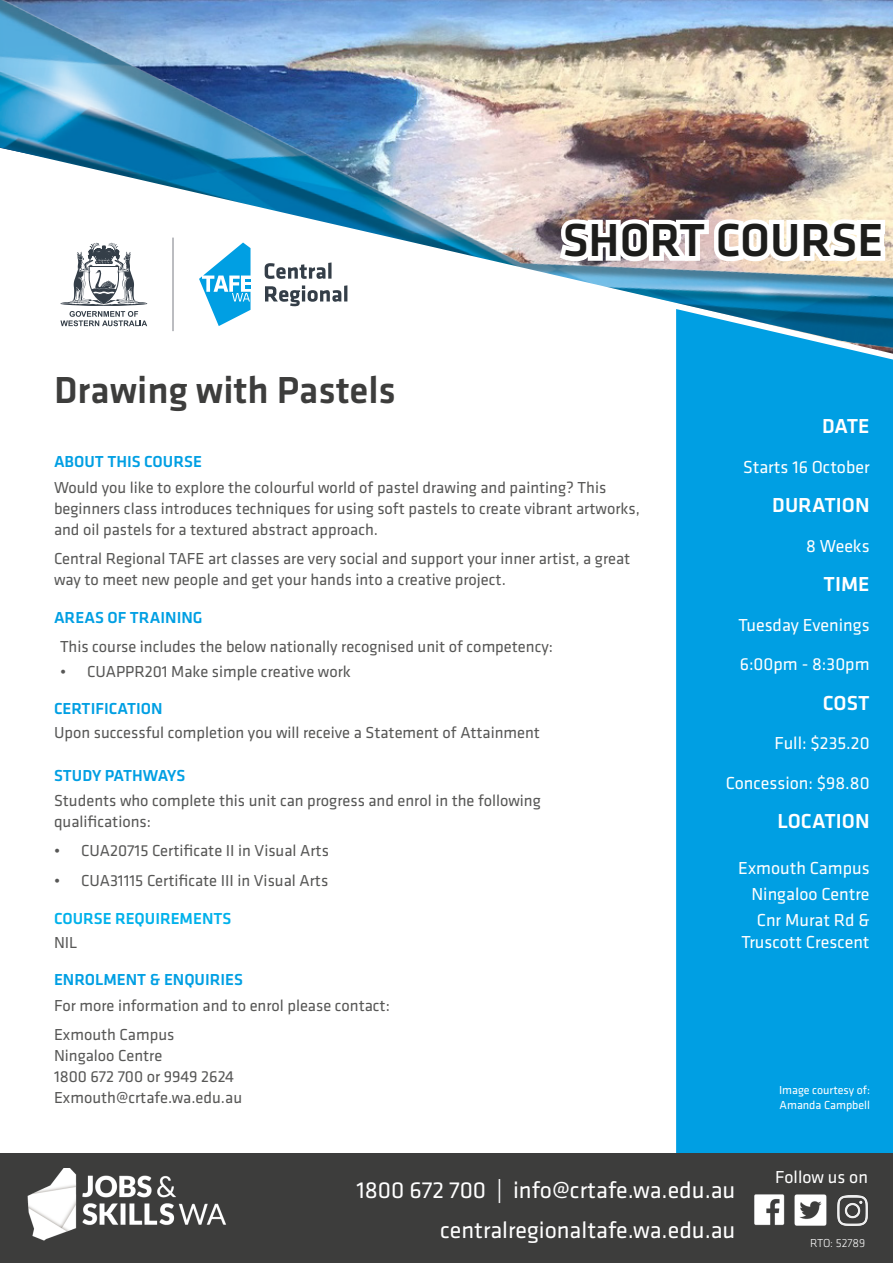
<style>
.page{position:relative;width:893px;height:1263px;background:#fff}
.page>*{position:absolute;margin:0;border:0;box-sizing:border-box;transform-origin:0 0}
.t1{font:500 48px "Klavika Basic";color:#1d1d1b}
.t2{font:500 39px "Klavika Basic";color:#3d3d3c}
.t3{font:24px "Klavika Basic";color:#fff}
.t4{font:500 21px "Klavika Basic";color:#fff}
.t5{font:18px "Klavika Basic";color:#fff}
.Intro_Copy{font:16.5px/21px "Klavika Basic";color:#575756}
.Copy{font:16.5px/21px "Klavika Basic";color:#575756}
.Paragraph{font:16.5px/21px "Klavika Basic";color:#575756}
.SUBHEAD{font:500 16.5px "Klavika Basic";color:#009fe3}
.Copy-2{font:500 16.5px "Klavika Basic";color:#00b1eb}
.t6{font:12px/15px "Klavika Basic";color:#fff}
.t7{font:300 12px "Klavika Basic";letter-spacing:-.015em;color:#fff}
</style>
<div class="page">
<img style="left:0;top:0;width:893px;height:331px">
<svg style="left:555px;top:215px;width:335px;height:54px"></svg>
<div style="left:676px;top:309px;width:217px;height:845px;background:#009fe3"></div>
<div style="left:0;top:1154px;width:893px;height:109px;background:#3d3d3c"></div>
<svg style="left:60px;top:243px;width:87px;height:83px"></svg>
<hr style="left:173px;top:238px;width:1px;height:93px;background:#797b84">
<svg style="left:199px;top:243px;width:52px;height:83px"></svg>
<svg style="left:265px;top:262px;width:67px;height:17px"></svg>
<svg style="left:265px;top:285px;width:82px;height:21px"></svg>
<img style="left:27px;top:1168px;width:199px;height:73px">
<img style="left:754px;top:1194px;width:31px;height:31px">
<img style="left:794px;top:1194px;width:33px;height:32px">
<img style="left:837px;top:1195px;width:31px;height:30px">
<p class="t2" style="left:54px;top:363px;width:344px">Drawing with Pastels</p>
<p class="t1" style="left:563px;top:208px;width:322px">SHORT COURSE</p>
<p class="SUBHEAD" style="left:54px;top:451px;width:149px">ABOUT THIS COURSE</p>
<p class="Intro_Copy" style="left:54px;top:476px;width:587px">Would you like to explore the colourful world of pastel drawing and painting? This beginners class introduces techniques for using soft pastels to create vibrant artworks, and oil pastels for a textured abstract approach.</p>
<p class="Intro_Copy" style="left:54px;top:548px;width:578px">Central Regional TAFE art classes are very social and support your inner artist, a great way to meet new people and get your hands into a creative project.</p>
<p class="SUBHEAD" style="left:54px;top:606px;width:150px">AREAS OF TRAINING</p>
<p class="Copy" style="left:60px;top:635px;width:495px">This course includes the below nationally recognised unit of competency:</p>
<p class="Intro_Copy" style="left:60px;top:660px;width:292px">• CUAPPR201 Make simple creative work</p>
<p class="SUBHEAD" style="left:54px;top:698px;width:110px">CERTIFICATION</p>
<p class="Intro_Copy" style="left:54px;top:722px;width:488px">Upon successful completion you will receive a Statement of Attainment</p>
<p class="SUBHEAD" style="left:54px;top:764px;width:133px">STUDY PATHWAYS</p>
<p class="Copy" style="left:54px;top:789px;width:488px">Students who complete this unit can progress and enrol in the following qualifications:</p>
<p class="Intro_Copy" style="left:54px;top:840px;width:276px">• CUA20715 Certificate II in Visual Arts</p>
<p class="Intro_Copy" style="left:54px;top:869px;width:276px">• CUA31115 Certificate III in Visual Arts</p>
<p class="Copy-2" style="left:54px;top:907px;width:179px">COURSE REQUIREMENTS</p>
<p class="Copy" style="left:54px;top:931px;width:25px">NIL</p>
<p class="SUBHEAD" style="left:54px;top:969px;width:191px">ENROLMENT &amp; ENQUIRIES</p>
<p class="Paragraph" style="left:54px;top:994px;width:337px">For more information and to enrol please contact:</p>
<p class="Paragraph" style="left:54px;top:1024px;width:190px">Exmouth Campus<br>Ningaloo Centre<br>1800 672 700 or 9949 2624<br>Exmouth@crtafe.wa.edu.au</p>
<p class="t4" style="left:822px;top:412px;width:49px">DATE</p>
<p class="t5" style="left:743px;top:455px;width:128px">Starts 16 October</p>
<p class="t4" style="left:772px;top:491px;width:99px">DURATION</p>
<p class="t5" style="left:806px;top:534px;width:65px">8 Weeks</p>
<p class="t4" style="left:824px;top:570px;width:47px">TIME</p>
<p class="t5" style="left:738px;top:613px;width:133px">Tuesday Evenings</p>
<p class="t5" style="left:740px;top:652px;width:131px">6:00pm - 8:30pm</p>
<p class="t4" style="left:823px;top:689px;width:48px">COST</p>
<p class="t5" style="left:774px;top:731px;width:97px">Full: $235.20</p>
<p class="t5" style="left:726px;top:771px;width:145px">Concession: $98.80</p>
<p class="t4" style="left:778px;top:807px;width:93px">LOCATION</p>
<p class="t5" style="left:738px;top:857px;width:133px">Exmouth Campus</p>
<p class="t5" style="left:751px;top:882px;width:120px">Ningaloo Centre</p>
<p class="t5" style="left:757px;top:908px;width:114px">Cnr Murat Rd &amp;</p>
<p class="t5" style="left:741px;top:930px;width:130px">Truscott Crescent</p>
<p class="t6" style="left:779px;top:1082px;width:93px">Image courtesy of:<br>Amanda Campbell</p>
<p class="t3" style="left:356px;top:1175px;width:380px">1800 672 700 | info@crtafe.wa.edu.au</p>
<p class="t3" style="left:440px;top:1214px;width:297px">centralregionaltafe.wa.edu.au</p>
<p class="t5" style="left:775px;top:1165px;width:94px">Follow us on</p>
<p class="t7" style="left:810px;top:1236px;width:57px">RTO: 52789</p>
</div>
